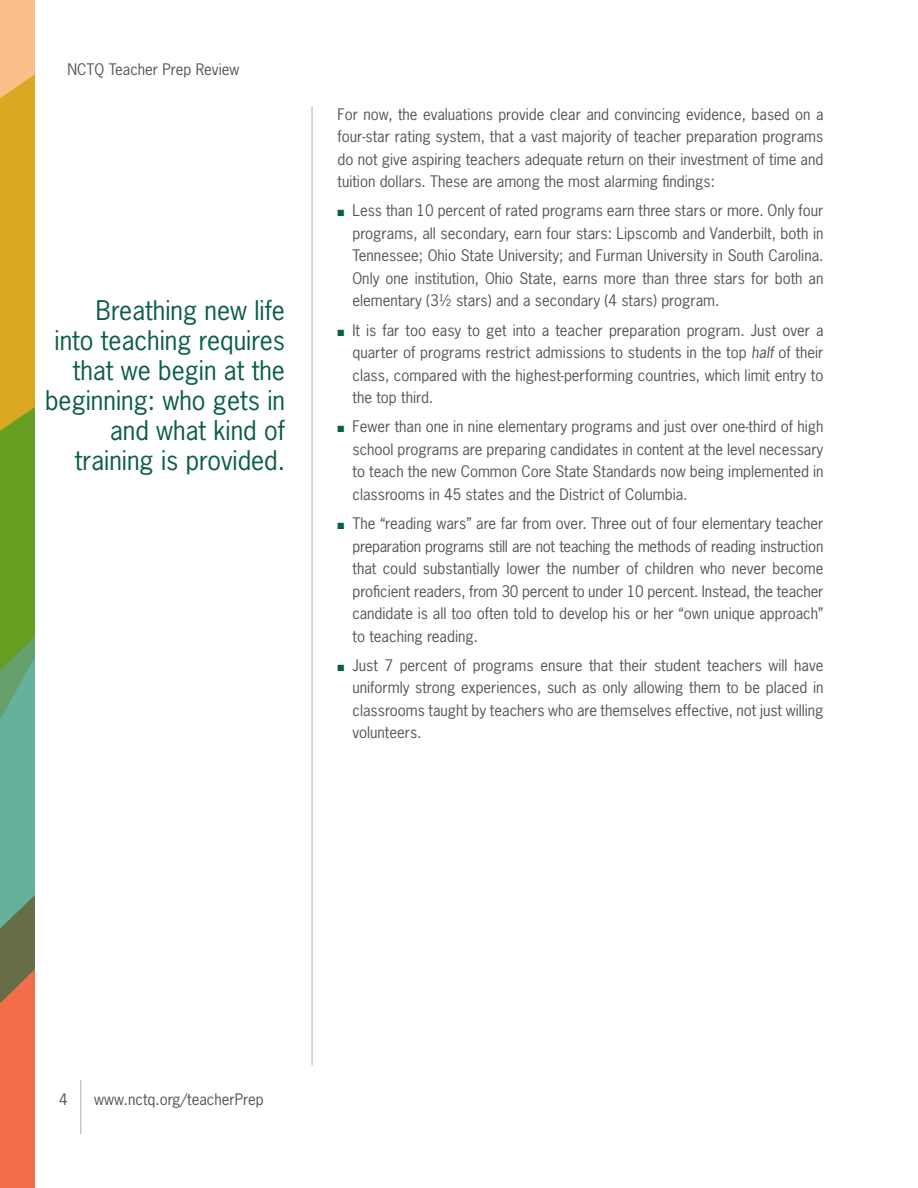
<style>
.page{position:relative;width:918px;height:1188px;background:#fff}
.page>*{position:absolute;margin:0;border:0;box-sizing:border-box;transform-origin:0 0}
.paragraph{font:25.5px/30px "News Gothic Std";color:#0a5d49;text-align:right}
.tab{font:15px/22.5px "News Gothic Std";color:#54555a;text-align:justify}
.paragraph-2{font:15px/22.5px "News Gothic Std";color:#54555a;text-align:justify}
.s1{color:#0a5d49}
.s2{font-style:italic}
</style>
<div class="page">
<hr style="left:80px;top:1080px;width:1px;height:54px;background:#afaeb1">
<hr style="left:312px;top:107px;width:1px;height:958px;background:#afaeb1">
<svg style="left:0;top:0;width:35px;height:1188px"></svg>
<p class="tab" style="left:68px;top:58px;width:173px">NCTQ Teacher Prep Review</p>
<p class="paragraph" style="left:45px;top:295px;width:241px">Breathing new life<br>into teaching requires that we begin at the beginning: who gets in and what kind of training is provided.</p>
<p class="paragraph-2" style="left:338px;top:103px;width:488px">For now, the evaluations provide clear and convincing evidence, based on a four-star rating system, that a vast majority of teacher preparation programs do not give aspiring teachers adequate return on their investment of time and tuition dollars. These are among the most alarming findings:</p>
<p class="tab" style="left:352px;top:199px;width:473px;text-indent:-15px"><span class="s1">■</span> Less than 10 percent of rated programs earn three stars or more. Only four programs, all secondary, earn four stars: Lipscomb and Vanderbilt, both in Tennessee; Ohio State University; and Furman University in South Carolina.<br>Only one institution, Ohio State, earns more than three stars for both an elementary (3½ stars) and a secondary (4 stars) program.</p>
<p class="tab" style="left:352px;top:319px;width:473px;text-indent:-15px"><span class="s1">■</span> It is far too easy to get into a teacher preparation program. Just over a quarter of programs restrict admissions to students in the top <span class="s2">half</span> of their class, compared with the highest-performing countries, which limit entry to the top third.</p>
<p class="tab" style="left:352px;top:415px;width:473px;text-indent:-15px"><span class="s1">■</span> Fewer than one in nine elementary programs and just over one-third of high school programs are preparing candidates in content at the level necessary to teach the new Common Core State Standards now being implemented in classrooms in 45 states and the District of Columbia.</p>
<p class="tab" style="left:352px;top:512px;width:473px;text-indent:-15px"><span class="s1">■</span> The “reading wars” are far from over. Three out of four elementary teacher preparation programs still are not teaching the methods of reading instruction that could substantially lower the number of children who never become proficient readers, from 30 percent to under 10 percent. Instead, the teacher candidate is all too often told to develop his or her “own unique approach” to teaching reading.</p>
<p class="tab" style="left:352px;top:654px;width:472px;text-indent:-15px"><span class="s1">■</span> Just 7 percent of programs ensure that their student teachers will have uniformly strong experiences, such as only allowing them to be placed in classrooms taught by teachers who are themselves effective, not just willing volunteers.</p>
<p class="tab" style="left:59px;top:1088px;width:10px">4</p>
<p class="tab" style="left:94px;top:1088px;width:171px">www.nctq.org/teacherPrep</p>
</div>
